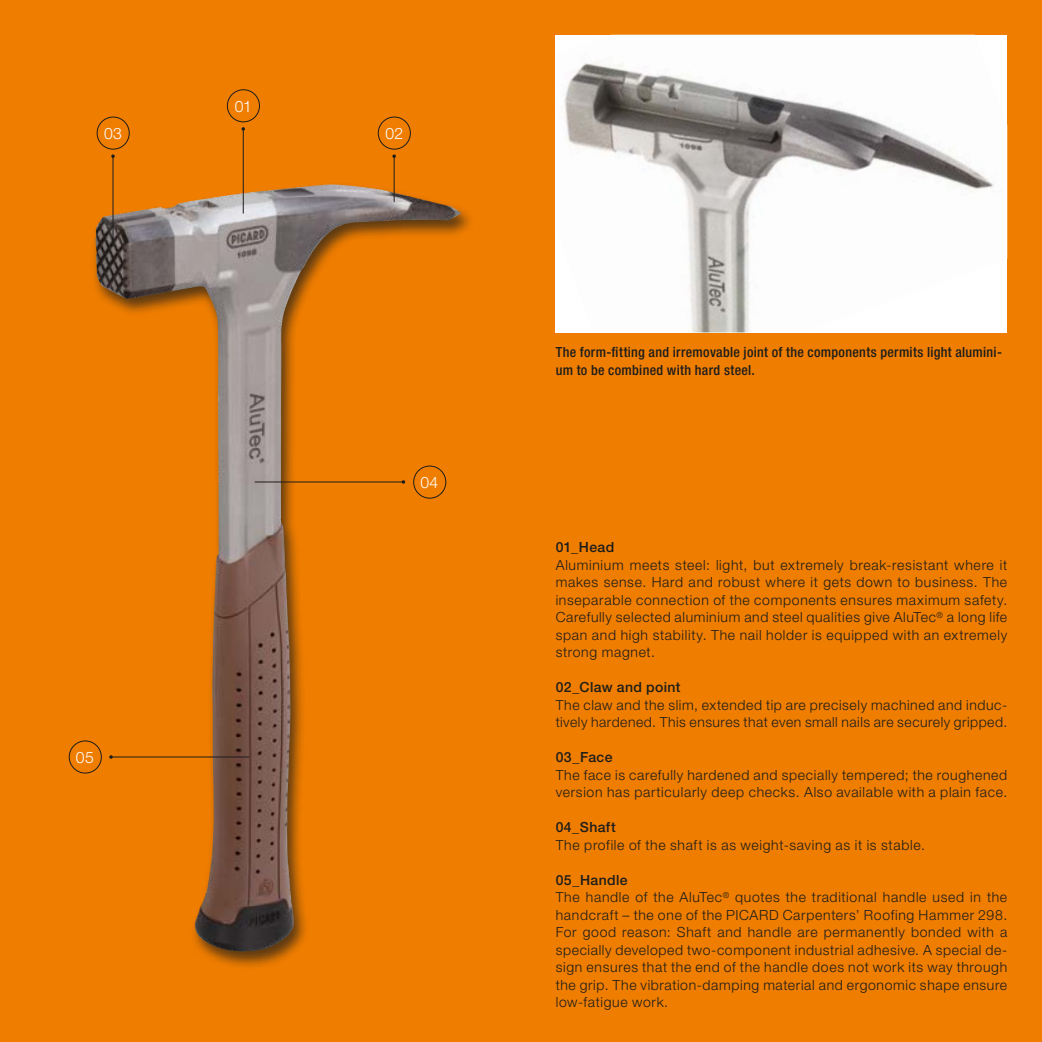
<style>
.page{position:relative;width:1042px;height:1042px;background:#fff}
.page>*{position:absolute;margin:0;border:0;box-sizing:border-box;transform-origin:0 0}
.t1{font:300 15.75px "Helvetica Neue LT Pro";letter-spacing:.02em;color:#fff}
.t2{font:300 14px/17.5px "Helvetica Neue LT Pro";letter-spacing:.045em;color:#1d1d1b}
.t3{font:500 condensed 14px/17.5px "Helvetica Neue LT Pro";letter-spacing:.025em;color:#1d1d1b}
.t4{font:500 14px "Helvetica Neue LT Pro";letter-spacing:.025em;color:#1d1d1b}
.s1{font-weight:500}
</style>
<div class="page">
<div style="left:0;top:0;width:521px;height:1042px;background:#ef7d00"></div>
<div style="left:521px;top:0;width:521px;height:1042px;background:#ef7d00"></div>
<img style="left:95px;top:184px;width:366px;height:769px">
<div style="left:378px;top:117px;width:33px;height:33px;border:1px solid #1d1d1b;border-radius:50%"></div>
<hr style="left:394px;top:156px;width:1px;height:46px;background:#1d1d1b">
<svg style="left:392px;top:154px;width:4px;height:4px"></svg>
<div style="left:227px;top:89px;width:33px;height:33px;border:1px solid #1d1d1b;border-radius:50%"></div>
<div style="left:97px;top:117px;width:33px;height:33px;border:1px solid #1d1d1b;border-radius:50%"></div>
<hr style="left:243px;top:129px;width:1px;height:84px;background:#1d1d1b">
<svg style="left:241px;top:127px;width:4px;height:4px"></svg>
<hr style="left:113px;top:156px;width:1px;height:91px;background:#1d1d1b">
<svg style="left:111px;top:154px;width:4px;height:4px"></svg>
<div style="left:413px;top:465px;width:33px;height:33px;border:1px solid #1d1d1b;border-radius:50%"></div>
<hr style="left:255px;top:481px;width:148px;height:1px;background:#1d1d1b">
<div style="left:69px;top:740px;width:33px;height:33px;border:1px solid #1d1d1b;border-radius:50%"></div>
<hr style="left:111px;top:756px;width:138px;height:1px;background:#1d1d1b">
<svg style="left:109px;top:755px;width:4px;height:4px"></svg>
<img style="left:556px;top:35px;width:451px;height:297px">
<p class="t1" style="left:104px;top:124px;width:19px">03</p>
<p class="t1" style="left:235px;top:96px;width:19px">01</p>
<p class="t1" style="left:76px;top:747px;width:19px">05</p>
<p class="t1" style="left:385px;top:124px;width:19px">02</p>
<p class="t1" style="left:420px;top:472px;width:19px">04</p>
<p class="t3" style="left:556px;top:343px;width:448px">The form-fitting and irremovable joint of the components permits light alumini&shy;um to be combined with hard steel.</p>
<p class="t4" style="left:556px;top:539px;width:60px">01_Head</p>
<p class="t2" style="left:556px;top:555px;width:453px;text-align:justify">Aluminium meets steel: light, but extremely break-resistant where it makes sense. Hard and robust where it gets down to business. The inseparable connection of the components ensures maximum safety.<br>Carefully selected aluminium and steel qualities give AluTec<sup>®</sup> a long life span and high stability. The nail holder is equipped with an extremely strong magnet.</p>
<p class="t4" style="left:556px;top:679px;width:126px">02_Claw and point</p>
<p class="t2" style="left:556px;top:695px;width:453px">The claw and the slim, extended tip are precisely machined and induc&shy;tively hardened. This ensures that even small nails are securely gripped.</p>
<p class="t4" style="left:556px;top:749px;width:58px">03_Face</p>
<p class="t2" style="left:556px;top:765px;width:453px">The face is carefully hardened and specially tempered; the roughened version has particularly deep checks. Also available with a plain face.</p>
<p class="t4" style="left:556px;top:819px;width:61px">04_Shaft</p>
<p class="t2" style="left:556px;top:835px;width:371px">The profile of the shaft is as weight-saving as it is stable.</p>
<p class="t2" style="left:556px;top:870px;width:453px"><span class="s1">05_Handle<br></span>The handle of the AluTec<sup>®</sup> quotes the traditional handle used in the handcraft – the one of the PICARD Carpenters’ Roofing Hammer 298.<br>For good reason: Shaft and handle are permanently bonded with a specially developed two-component industrial adhesive. A special de&shy;sign ensures that the end of the handle does not work its way through the grip. The vibration-damping material and ergonomic shape ensure low-fatigue work.</p>
</div>
